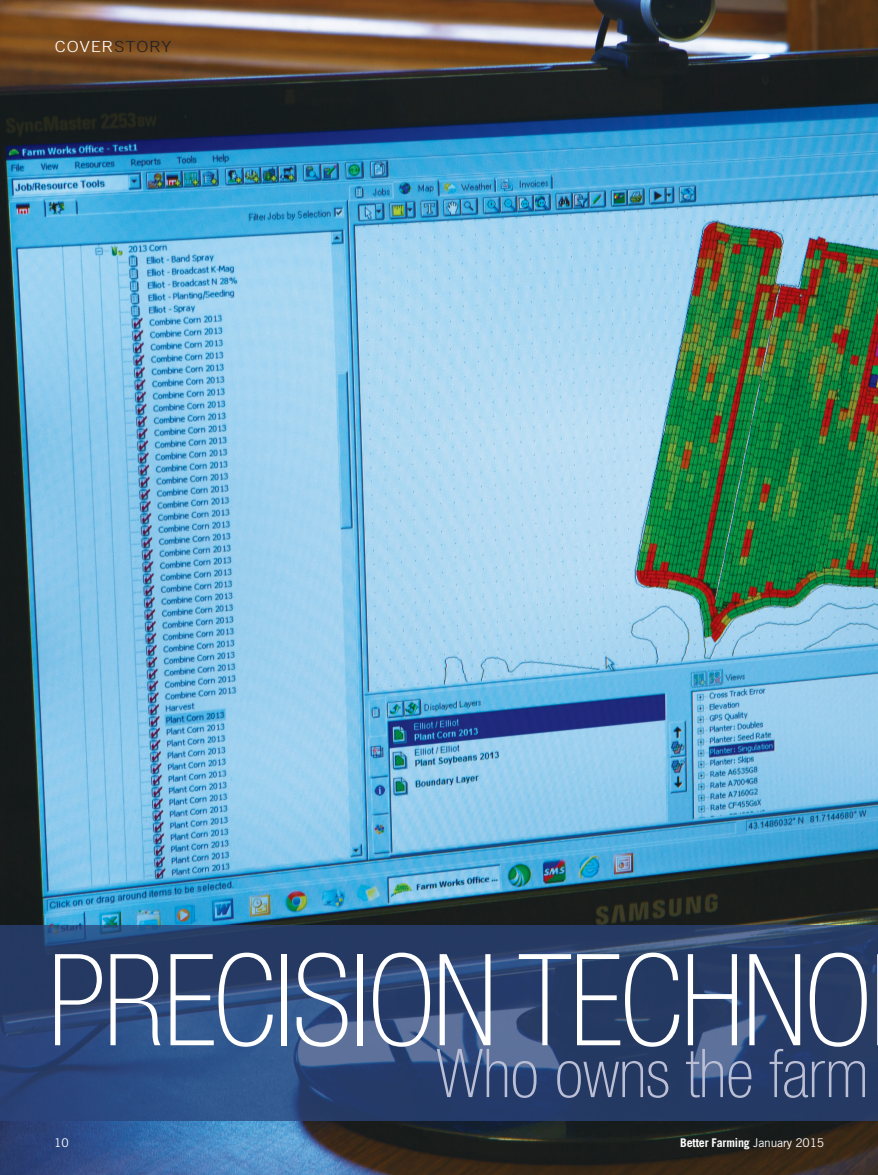
<style>
.page{position:relative;width:878px;height:1175px;background:#fff}
.page>*{position:absolute;margin:0;border:0;box-sizing:border-box;transform-origin:0 0}
.Body_copy_reg{font:100 condensed 127.5px "Helvetica Neue";letter-spacing:-.015em;color:#fff}
.Body_copy_reg-2{font:100 condensed 67.5px "Helvetica Neue";letter-spacing:-.005em;color:#bbbfd5}
.STORY_SUBJECT_LEFT{font:300 15.3px "Trade Gothic";letter-spacing:.05em;color:#fff;scale:1.18 1}
.ShortTakes_HEADING{font:700 12px "Trade Gothic";letter-spacing:-.015em;color:#fff}
.ShortTakes_HEADING-2{font:12px "Trade Gothic";color:#fff}
.s1{color:#231f20}
.s2{font-weight:400}
</style>
<div class="page">
<img style="left:0;top:0;width:878px;height:1174px">
<svg style="left:0;top:926px;width:878px;height:195px;background:#2b4471"></svg>
<p class="STORY_SUBJECT_LEFT" style="left:55px;top:38px;width:100px">COVER<span class="s1">STORY</span></p>
<p class="Body_copy_reg" style="left:47px;top:928px;width:825px">PRECISION TECHNO</p>
<p class="Body_copy_reg-2" style="left:436px;top:1035px;width:434px">Who owns the farm</p>
<p class="ShortTakes_HEADING-2" style="left:54px;top:1135px;width:16px">10</p>
<p class="ShortTakes_HEADING" style="left:680px;top:1135px;width:145px">Better Farming <span class="s2">January 2015</span></p>
</div>
